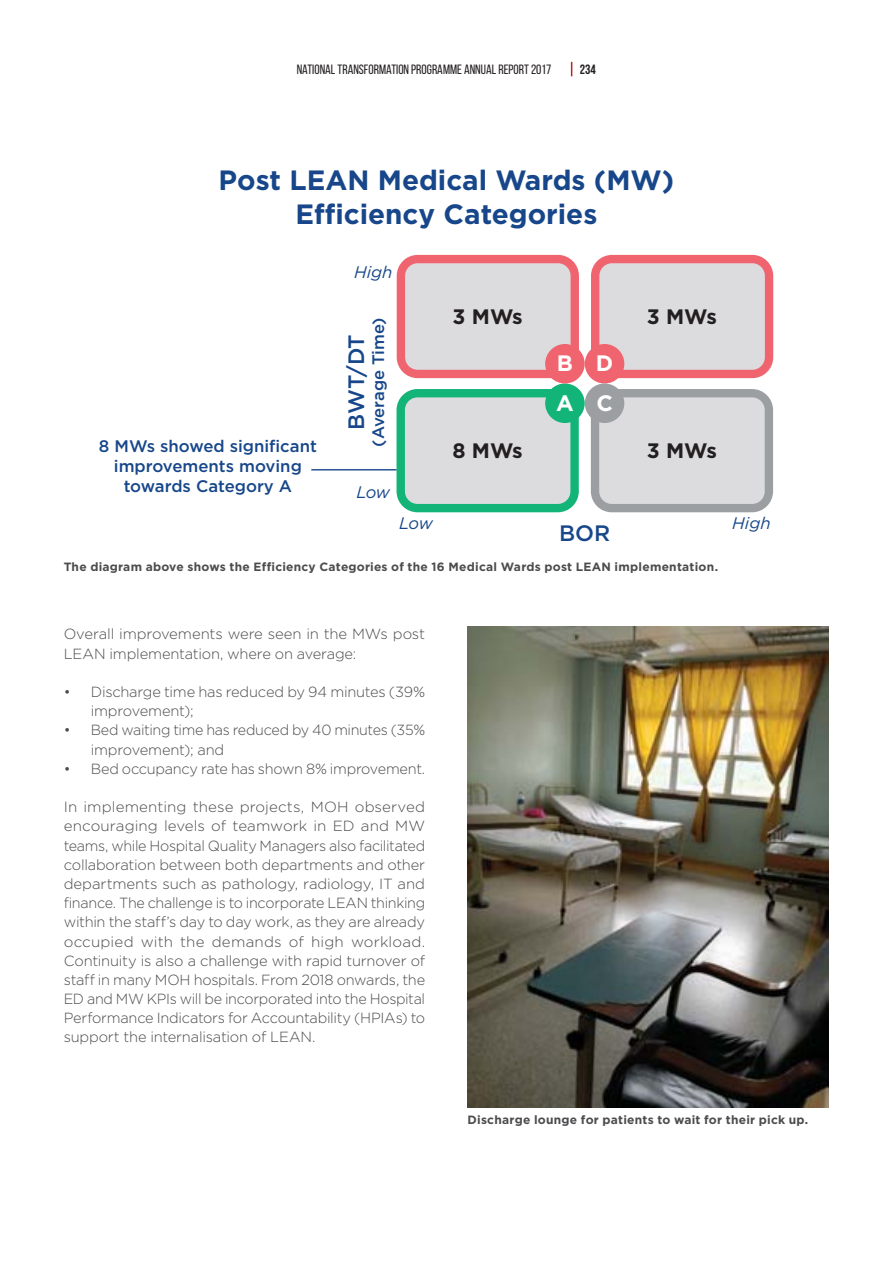
<style>
.page{position:relative;width:893px;height:1263px;background:#fff}
.page>*{position:absolute;margin:0;border:0;box-sizing:border-box;transform-origin:0 0}
.t1{font:700 27.9px/33.5px "Gotham";color:#17478a;text-align:center}
.t2{font:500 22.35px "Gotham";color:#17478a}
.t3{font:700 22.35px/39.5px "Gotham";color:#fff;text-align:right}
.t4{font:700 20.85px "Gotham";letter-spacing:-.03em;color:#231f20}
.t5{font:500 16.8px/20.1px "Gotham";color:#17478a;text-align:center}
.t6{font:italic 16.8px "Gotham";color:#17478a}
.t7{font:500 16.65px "Gotham";color:#17478a}
.t8{font:300 14.7px/19.2px "Gotham";letter-spacing:-.015em;color:#4c4c4f}
.t9{font:13.5px "Bebas Neue";color:#231f20}
.t10{font:700 13.5px "Bebas Neue";color:#231f20}
.t11{font:700 12px "Gotham";letter-spacing:.02em;color:#4c4c4f}
</style>
<div class="page">
<svg style="left:571px;top:62px;width:1px;height:14px"></svg>
<img style="left:468px;top:626px;width:361px;height:482px">
<svg style="left:397px;top:255px;width:182px;height:123px;background:#e0c5c9"></svg>
<svg style="left:591px;top:255px;width:182px;height:123px;background:#e0c5c8"></svg>
<svg style="left:396px;top:389px;width:183px;height:123px;background:#b5d4ca"></svg>
<svg style="left:591px;top:389px;width:182px;height:123px;background:#d0d0d2"></svg>
<div style="left:585px;top:344px;width:39px;height:40px;background:#f06470;border-radius:50%"></div>
<div style="left:585px;top:384px;width:39px;height:39px;background:#9c9fa2;border-radius:50%"></div>
<div style="left:545px;top:384px;width:40px;height:39px;background:#12b478;border-radius:50%"></div>
<div style="left:545px;top:344px;width:40px;height:40px;background:#f06470;border-radius:50%"></div>
<hr style="left:311px;top:469px;width:85px;height:2px;background:#17478a">
<p class="t9" style="left:297px;top:62px;width:256px">NATIONAL TRANSFORMATION PROGRAMME ANNUAL REPORT 2017</p>
<p class="t10" style="left:580px;top:62px;width:18px">234</p>
<h1 class="t1" style="left:219px;top:166px;width:457px">Post LEAN Medical Wards (MW)<br>Efficiency Categories</h1>
<p class="t5" style="left:99px;top:437px;width:219px">8 MWs showed significant improvements moving towards Category A</p>
<p class="t6" style="left:354px;top:262px;width:40px">High</p>
<p class="t7" style="left:372px;top:447px;width:131px;rotate:-90deg">(Average Time)</p>
<h2 class="t2" style="left:348px;top:430px;width:97px;rotate:-90deg">BWT/DT</h2>
<h3 class="t4" style="left:453px;top:308px;width:72px">3 MWs</h3>
<h3 class="t4" style="left:647px;top:308px;width:72px">3 MWs</h3>
<h3 class="t4" style="left:452px;top:443px;width:72px">8 MWs</h3>
<h2 class="t3" style="left:556px;top:345px;width:59px">D<br>A C</h2>
<h2 class="t3" style="left:557px;top:345px;width:18px">B</h2>
<h3 class="t4" style="left:647px;top:443px;width:72px">3 MWs</h3>
<p class="t6" style="left:356px;top:482px;width:35px">Low</p>
<p class="t6" style="left:399px;top:513px;width:35px">Low</p>
<p class="t6" style="left:732px;top:513px;width:40px">High</p>
<h2 class="t2" style="left:559px;top:525px;width:53px">BOR</h2>
<p class="t11" style="left:64px;top:562px;width:656px">The diagram above shows the Efficiency Categories of the 16 Medical Wards post LEAN implementation.</p>
<p class="t8" style="left:64px;top:626px;width:363px">Overall improvements were seen in the MWs post<br>LEAN implementation, where on average:</p>
<p class="t8" style="left:91px;top:683px;width:336px;text-indent:-27px">• Discharge time has reduced by 94 minutes (39% improvement);</p>
<p class="t8" style="left:91px;top:722px;width:336px;text-indent:-27px">• Bed waiting time has reduced by 40 minutes (35% improvement); and</p>
<p class="t8" style="left:64px;top:760px;width:363px">• Bed occupancy rate has shown 8% improvement.</p>
<p class="t8" style="left:64px;top:798px;width:363px;text-align:justify">In implementing these projects, MOH observed encouraging levels of teamwork in ED and MW teams, while Hospital Quality Managers also facilitated collaboration between both departments and other departments such as pathology, radiology, IT and finance. The challenge is to incorporate LEAN thinking within the staff’s day to day work, as they are already occupied with the demands of high workload.<br>Continuity is also a challenge with rapid turnover of staff in many MOH hospitals. From 2018 onwards, the ED and MW KPIs will be incorporated into the Hospital Performance Indicators for Accountability (HPIAs) to support the internalisation of LEAN.</p>
<p class="t11" style="left:468px;top:1115px;width:342px">Discharge lounge for patients to wait for their pick up.</p>
</div>
